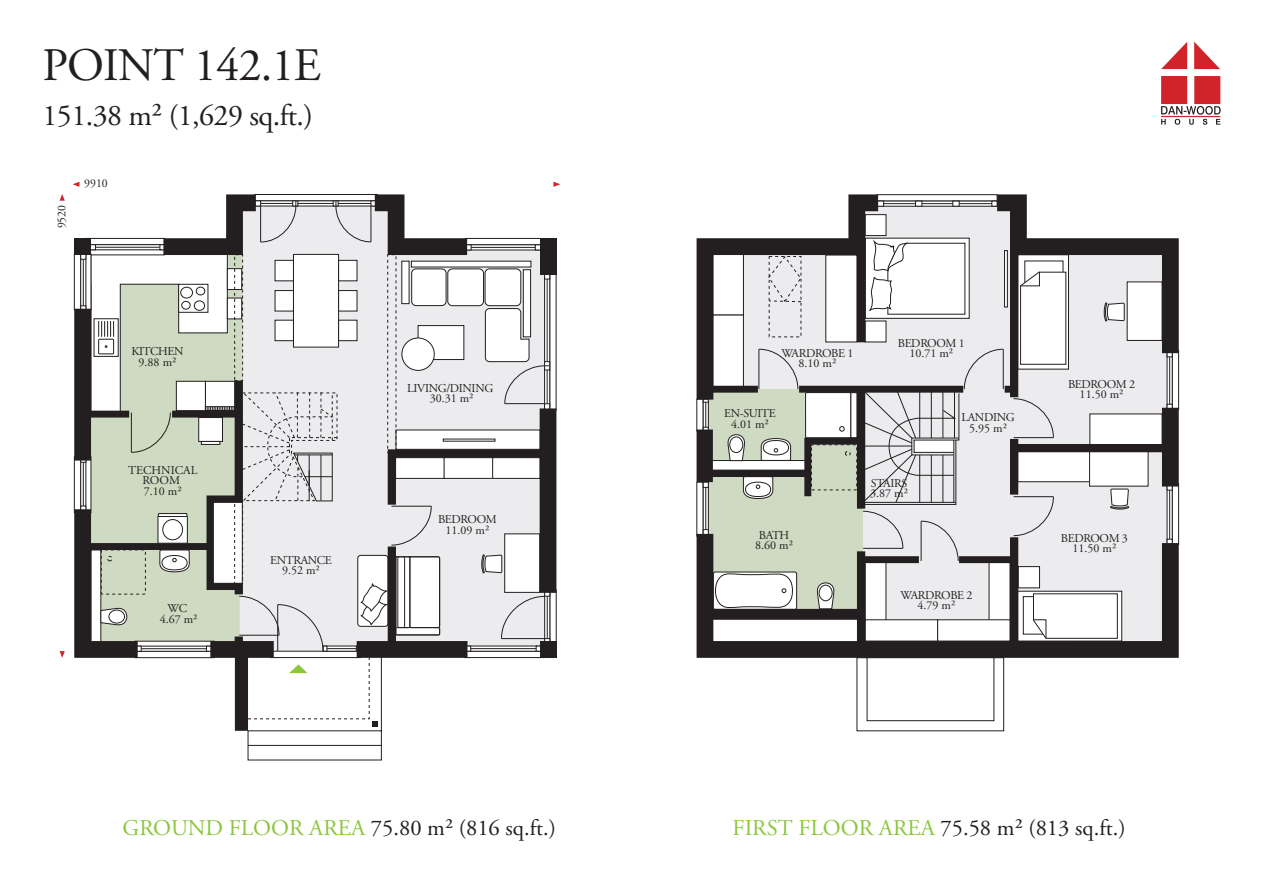
<style>
.page{position:relative;width:1263px;height:893px;background:#fff}
.page>*{position:absolute;margin:0;border:0;box-sizing:border-box;transform-origin:0 0}
.t1{font:46.5px "Adobe Garamond Pro";letter-spacing:-.02em;color:#231f20}
.t2{font:30px "Adobe Garamond Pro";letter-spacing:-.02em;color:#231f20}
.t3{font:22.5px "Adobe Garamond Pro";color:#231f20}
.t4{font:12px/10.5px "Adobe Garamond Pro";letter-spacing:-.03em;color:#231f20;text-align:center}
.t5{font:12px/10.5px "Adobe Garamond Pro";color:#231f20;text-align:center}
.s1{color:#8bc63e}
</style>
<div class="page">
<div style="left:867px;top:647px;width:127px;height:74px;border:1px solid #231f20"></div>
<svg style="left:60px;top:194px;width:5px;height:7px"></svg>
<svg style="left:73px;top:182px;width:6px;height:5px"></svg>
<svg style="left:60px;top:651px;width:5px;height:7px"></svg>
<svg style="left:553px;top:182px;width:7px;height:5px"></svg>
<div style="left:1161px;top:76px;width:26px;height:28px;background:#d1232a"></div>
<div style="left:1194px;top:76px;width:26px;height:28px;background:#d1232a"></div>
<svg style="left:1161px;top:42px;width:26px;height:27px"></svg>
<svg style="left:1194px;top:42px;width:26px;height:27px"></svg>
<svg style="left:1161px;top:106px;width:60px;height:19px"></svg>
<svg style="left:74px;top:194px;width:482px;height:566px"></svg>
<div style="left:163px;top:520px;width:20px;height:20px;background:#fff;border-radius:50%"></div>
<div style="left:163px;top:519px;width:20px;height:21px;border:1px solid #231f20;border-radius:50%"></div>
<div style="left:199px;top:417px;width:23px;height:24px;background:#fff"></div>
<div style="left:199px;top:417px;width:24px;height:25px;border:1px solid #231f20"></div>
<div style="left:201px;top:441px;width:19px;height:4px;border:1px solid #231f20"></div>
<svg style="left:696px;top:561px;width:483px;height:97px"></svg>
<svg style="left:696px;top:194px;width:483px;height:367px"></svg>
<h1 class="t1" style="left:43px;top:37px;width:280px">POINT 142.1E</h1>
<h2 class="t2" style="left:43px;top:97px;width:272px">151.38 m² (1,629 sq.ft.)</h2>
<p class="t4" style="left:57px;top:228px;width:25px;rotate:-90deg">9520</p>
<p class="t4" style="left:84px;top:179px;width:25px">9910</p>
<p class="t4" style="left:132px;top:346px;width:54px">KITCHEN<br>9.88 m²</p>
<p class="t5" style="left:128px;top:465px;width:71px">TECHNICAL<br>ROOM<br>7.10 m²</p>
<p class="t4" style="left:160px;top:604px;width:39px">WC<br>4.67 m²</p>
<p class="t4" style="left:270px;top:555px;width:63px">ENTRANCE<br>9.52 m²</p>
<p class="t4" style="left:407px;top:383px;width:88px">LIVING/DINING<br>30.31 m²</p>
<p class="t4" style="left:438px;top:515px;width:60px">BEDROOM<br>11.09 m²</p>
<p class="t4" style="left:781px;top:348px;width:74px">WARDROBE 1<br>8.10 m²</p>
<p class="t4" style="left:724px;top:408px;width:53px">EN-SUITE<br>4.01 m²</p>
<p class="t4" style="left:755px;top:530px;width:39px">BATH<br>8.60 m²</p>
<p class="t4" style="left:898px;top:338px;width:69px">BEDROOM 1<br>10.71 m²</p>
<p class="t4" style="left:870px;top:478px;width:39px;text-align:left">STAIRS<br>3.87 m²</p>
<p class="t4" style="left:961px;top:413px;width:55px">LANDING<br>5.95 m²</p>
<p class="t4" style="left:900px;top:590px;width:74px">WARDROBE 2<br>4.79 m²</p>
<p class="t4" style="left:1068px;top:379px;width:69px">BEDROOM 2<br>11.50 m²</p>
<p class="t4" style="left:1061px;top:533px;width:69px">BEDROOM 3<br>11.50 m²</p>
<h3 class="t3" style="left:122px;top:814px;width:435px"><span class="s1">GROUND FLOOR AREA</span> 75.80 m² (816 sq.ft.)</h3>
<h3 class="t3" style="left:732px;top:814px;width:395px"><span class="s1">FIRST FLOOR AREA</span> 75.58 m² (813 sq.ft.)</h3>
</div>
